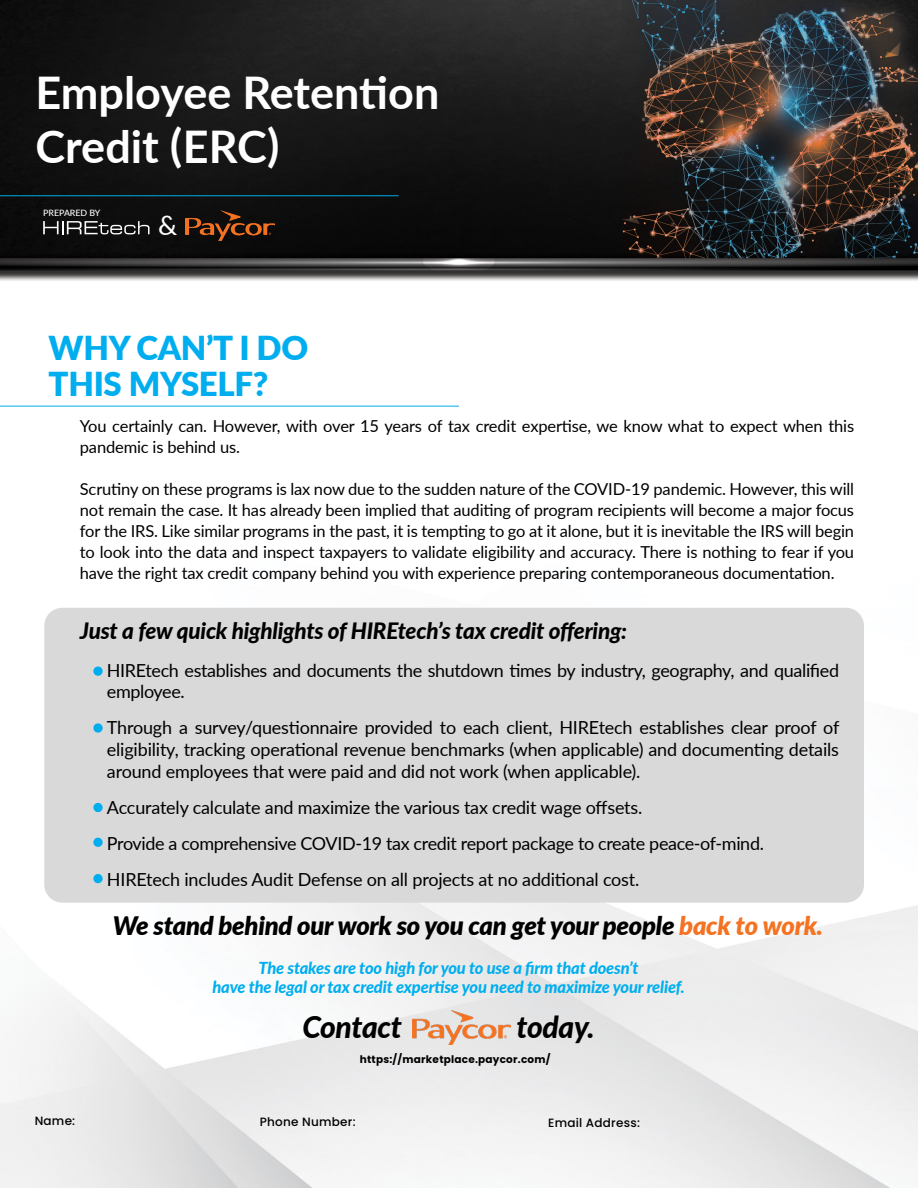
<style>
.page{position:relative;width:918px;height:1188px;background:#fff}
.page>*{position:absolute;margin:0;border:0;box-sizing:border-box;transform-origin:0 0}
.t1{font:700 45px/54px "Lato";color:#fff}
.t2{font:900 33px/36px "Lato";letter-spacing:-.01em;color:#00aeef}
.t3{font:italic 800 30px "Lato";letter-spacing:-.01em;color:#000}
.t4{font:27px "Lato";color:#fff}
.t5{font:italic 900 25.5px "Lato";letter-spacing:-.01em;color:#000}
.t6{font:italic 800 22.5px "Lato";letter-spacing:-.01em;color:#000}
.t7{font:18px/21.6px "Lato";letter-spacing:-.02em;color:#000}
.t8{font:16.5px/21px "Lato";letter-spacing:-.01em;color:#000}
.t9{font:italic 800 16.5px/19.8px "Lato";letter-spacing:-.01em;color:#00aeef;text-align:center}
.t10{font:500 12px "Poppins";letter-spacing:.02em;color:#000}
.t11{font:700 10.5px "Poppins";letter-spacing:.02em;color:#000}
.t12{font:500 8.85px "Lato";color:#fff}
.s1{color:#f47323}
</style>
<div class="page">
<img style="left:0;top:0;width:918px;height:1188px">
<div style="left:44px;top:608px;width:820px;height:295px;background:#d9d9d9;border-radius:18px"></div>
<hr style="left:0;top:195px;width:399px;height:1px;background:#00aae7">
<hr style="left:0;top:406px;width:459px;height:1px;background:#00aae7">
<svg style="left:93px;top:666px;width:10px;height:10px"></svg>
<svg style="left:93px;top:723px;width:10px;height:10px"></svg>
<div style="left:93px;top:803px;width:10px;height:9px;background:#00aeef;border-radius:50%"></div>
<div style="left:93px;top:838px;width:10px;height:9px;background:#00aeef;border-radius:50%"></div>
<div style="left:93px;top:874px;width:10px;height:9px;background:#00aeef;border-radius:50%"></div>
<svg style="left:43px;top:221px;width:107px;height:13px"></svg>
<img style="left:186px;top:210px;width:88px;height:31px">
<img style="left:412px;top:1010px;width:98px;height:34px">
<h1 class="t1" style="left:35px;top:63px;width:405px">Employee Retention<br>Credit (ERC)</h1>
<p class="t12" style="left:43px;top:206px;width:59px">PREPARED BY</p>
<h3 class="t4" style="left:158px;top:206px;width:21px">&amp;</h3>
<h2 class="t2" style="left:49px;top:329px;width:261px">WHY CAN’T I DO<br>THIS MYSELF?</h2>
<p class="t8" style="left:80px;top:415px;width:776px">You certainly can. However, with over 15 years of tax credit expertise, we know what to expect when this pandemic is behind us.</p>
<p class="t8" style="left:80px;top:478px;width:776px;text-align:justify">Scrutiny on these programs is lax now due to the sudden nature of the COVID-19 pandemic. However, this will not remain the case. It has already been implied that auditing of program recipients will become a major focus for the IRS. Like similar programs in the past, it is tempting to go at it alone, but it is inevitable the IRS will begin to look into the data and inspect taxpayers to validate eligibility and accuracy. There is nothing to fear if you have the right tax credit company behind you with experience preparing contemporaneous documentation.</p>
<h3 class="t6" style="left:80px;top:614px;width:549px">Just a few quick highlights of HIREtech’s tax credit offering:</h3>
<p class="t7" style="left:107px;top:659px;width:734px">HIREtech establishes and documents the shutdown times by industry, geography, and qualified employee.</p>
<p class="t7" style="left:107px;top:716px;width:734px;text-align:justify">Through a survey/questionnaire provided to each client, HIREtech establishes clear proof of eligibility, tracking operational revenue benchmarks (when applicable) and documenting details around employees that were paid and did not work (when applicable).</p>
<p class="t7" style="left:107px;top:788px;width:659px;line-height:36px">Accurately calculate and maximize the various tax credit wage offsets.<br>Provide a comprehensive COVID-19 tax credit report package to create peace-of-mind.<br>HIREtech includes Audit Defense on all projects at no additional cost.</p>
<h3 class="t5" style="left:113px;top:907px;width:712px">We stand behind our work so you can get your people <span class="s1">back to work.</span></h3>
<p class="t9" style="left:212px;top:957px;width:474px">The stakes are too high for you to use a firm that doesn’t<br>have the legal or tax credit expertise you need to maximize your relief.</p>
<h3 class="t3" style="left:303px;top:1005px;width:101px">Contact</h3>
<h3 class="t3" style="left:517px;top:1005px;width:79px">today.</h3>
<p class="t11" style="left:360px;top:1053px;width:192px">https://marketplace.paycor.com/</p>
<p class="t10" style="left:35px;top:1113px;width:42px">Name:</p>
<p class="t10" style="left:260px;top:1114px;width:97px">Phone Number:</p>
<p class="t10" style="left:548px;top:1116px;width:93px">Email Address:</p>
</div>
